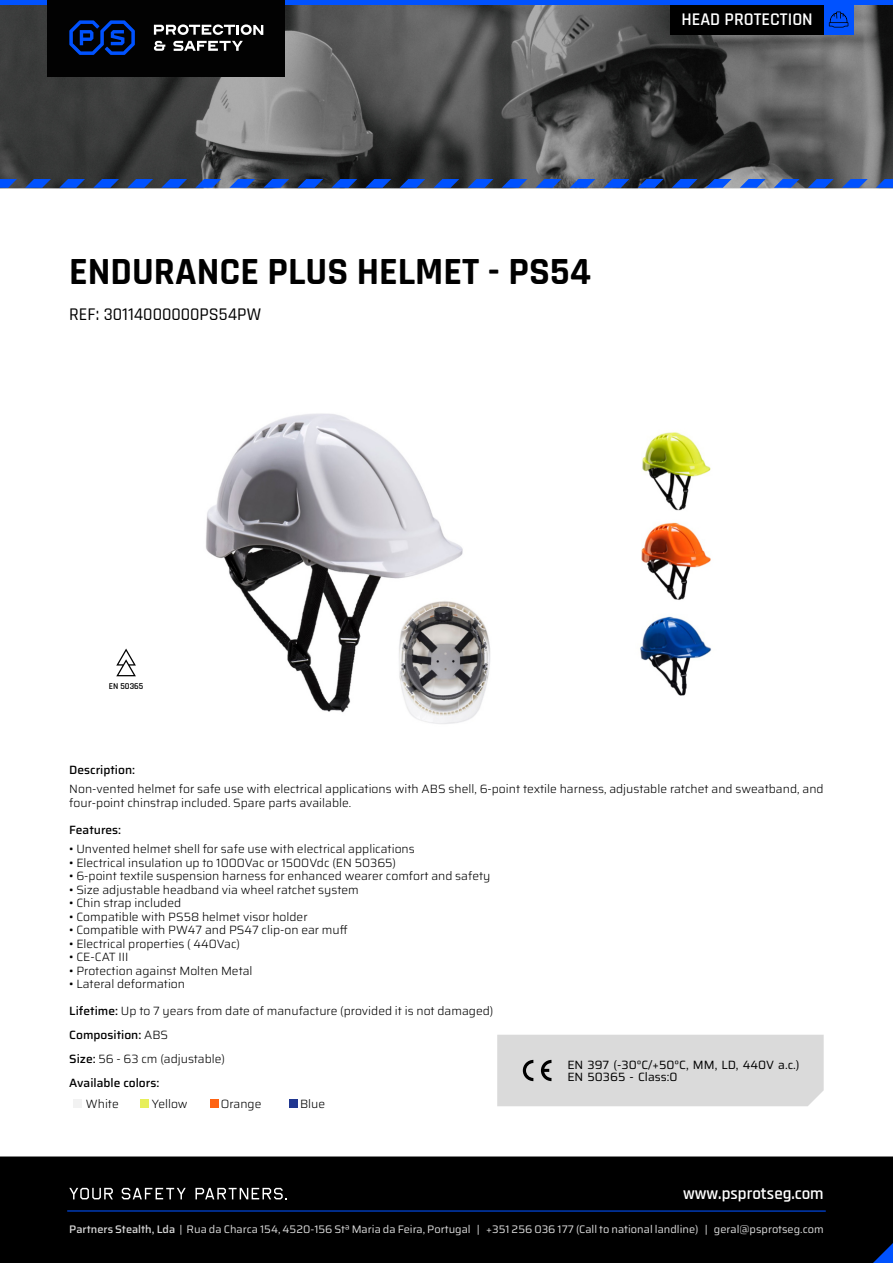
<style>
.page{position:relative;width:893px;height:1263px;background:#fff}
.page>*{position:absolute;margin:0;border:0;box-sizing:border-box;transform-origin:0 0}
.t1{font:700 38.85px "Rajdhani";color:#000}
.t2{font:500 18px "Rajdhani";color:#000}
.t3{font:600 18px "Rajdhani";color:#fff}
.t4{font:600 16.95px "Rajdhani";color:#fff}
.t5{font:300 12px/24px "Saira";color:#000}
.t6{font:12px/12px "Saira";color:#000}
.t7{font:500 12px "Saira";color:#000}
.t8{font:10.95px "Saira";color:#dadada}
.t9{font:600 9px "Rajdhani";color:#000}
.s1{font-weight:500}
</style>
<div class="page">
<div style="left:0;top:1156px;width:893px;height:107px;background:#000"></div>
<img style="left:0;top:5px;width:893px;height:183px">
<svg style="left:69px;top:1188px;width:44px;height:11px"></svg>
<svg style="left:122px;top:1188px;width:64px;height:11px"></svg>
<svg style="left:195px;top:1188px;width:92px;height:11px"></svg>
<hr style="left:67px;top:1210px;width:759px;height:1px;background:#0052ff">
<div style="left:0;top:0;width:893px;height:5px;background:#0052ff"></div>
<div style="left:47px;top:0;width:238px;height:76px;background:#020202"></div>
<svg style="left:154px;top:41px;width:11px;height:10px"></svg>
<svg style="left:154px;top:24px;width:109px;height:11px"></svg>
<svg style="left:173px;top:41px;width:70px;height:10px"></svg>
<svg style="left:69px;top:20px;width:66px;height:35px"></svg>
<div style="left:670px;top:5px;width:154px;height:29px;background:#000"></div>
<div style="left:824px;top:5px;width:29px;height:29px;background:#0052ff"></div>
<svg style="left:829px;top:12px;width:19px;height:16px"></svg>
<svg style="left:873px;top:1243px;width:20px;height:20px"></svg>
<svg style="left:0;top:179px;width:17px;height:9px"></svg>
<svg style="left:263px;top:179px;width:26px;height:9px"></svg>
<svg style="left:536px;top:179px;width:25px;height:9px"></svg>
<svg style="left:740px;top:179px;width:26px;height:9px"></svg>
<svg style="left:127px;top:179px;width:26px;height:9px"></svg>
<svg style="left:399px;top:179px;width:26px;height:9px"></svg>
<svg style="left:672px;top:179px;width:26px;height:9px"></svg>
<svg style="left:876px;top:179px;width:17px;height:9px"></svg>
<svg style="left:59px;top:179px;width:26px;height:9px"></svg>
<svg style="left:331px;top:179px;width:26px;height:9px"></svg>
<svg style="left:604px;top:179px;width:25px;height:9px"></svg>
<svg style="left:808px;top:179px;width:26px;height:9px"></svg>
<svg style="left:195px;top:179px;width:26px;height:9px"></svg>
<svg style="left:468px;top:179px;width:25px;height:9px"></svg>
<svg style="left:25px;top:179px;width:26px;height:9px"></svg>
<svg style="left:297px;top:179px;width:26px;height:9px"></svg>
<svg style="left:570px;top:179px;width:25px;height:9px"></svg>
<svg style="left:774px;top:179px;width:26px;height:9px"></svg>
<svg style="left:161px;top:179px;width:26px;height:9px"></svg>
<svg style="left:434px;top:179px;width:25px;height:9px"></svg>
<svg style="left:706px;top:179px;width:26px;height:9px"></svg>
<svg style="left:93px;top:179px;width:26px;height:9px"></svg>
<svg style="left:365px;top:179px;width:26px;height:9px"></svg>
<svg style="left:638px;top:179px;width:25px;height:9px"></svg>
<svg style="left:842px;top:179px;width:26px;height:9px"></svg>
<svg style="left:229px;top:179px;width:26px;height:9px"></svg>
<svg style="left:502px;top:179px;width:25px;height:9px"></svg>
<svg style="left:116px;top:648px;width:20px;height:28px"></svg>
<img style="left:206px;top:413px;width:505px;height:311px">
<div style="left:74px;top:1100px;width:8px;height:8px;background:#f2f2f2"></div>
<div style="left:140px;top:1100px;width:9px;height:8px;background:#e7ef5b"></div>
<div style="left:210px;top:1100px;width:8px;height:8px;background:#fe6313"></div>
<div style="left:290px;top:1100px;width:8px;height:8px;background:#203790"></div>
<div style="left:497px;top:1035px;width:327px;height:71px;background:#dadada"></div>
<h2 class="t3" style="left:681px;top:8px;width:133px">HEAD PROTECTION</h2>
<h1 class="t1" style="left:69px;top:248px;width:523px">ENDURANCE PLUS HELMET - PS54</h1>
<h2 class="t2" style="left:69px;top:304px;width:193px">REF: 30114000000PS54PW</h2>
<p class="t9" style="left:109px;top:681px;width:36px">EN 50365</p>
<p class="t7" style="left:69px;top:760px;width:67px">Description:</p>
<p class="t5" style="left:69px;top:782px;width:756px;line-height:13.5px">Non-vented helmet for safe use with electrical applications with ABS shell, 6-point textile harness, adjustable ratchet and sweatband, and four-point chinstrap included. Spare parts available.</p>
<p class="t7" style="left:69px;top:820px;width:53px">Features:</p>
<p class="t5" style="left:69px;top:837px;width:347px">• Unvented helmet shell for safe use with electrical applications</p>
<p class="t5" style="left:69px;top:850px;width:328px">• Electrical insulation up to 1000Vac or 1500Vdc (EN 50365)</p>
<p class="t5" style="left:69px;top:864px;width:423px">• 6-point textile suspension harness for enhanced wearer comfort and safety</p>
<p class="t5" style="left:69px;top:877px;width:291px">• Size adjustable headband via wheel ratchet system</p>
<p class="t5" style="left:69px;top:891px;width:113px">• Chin strap included</p>
<p class="t5" style="left:69px;top:904px;width:240px">• Compatible with PS58 helmet visor holder</p>
<p class="t5" style="left:69px;top:918px;width:280px">• Compatible with PW47 and PS47 clip-on ear muff</p>
<p class="t5" style="left:69px;top:931px;width:172px">• Electrical properties ( 440Vac)</p>
<p class="t5" style="left:69px;top:945px;width:61px">• CE-CAT III</p>
<p class="t5" style="left:69px;top:958px;width:185px">• Protection against Molten Metal</p>
<p class="t5" style="left:69px;top:972px;width:117px">• Lateral deformation</p>
<p class="t5" style="left:69px;top:999px;width:426px"><span class="s1">Lifetime:</span> Up to 7 years from date of manufacture (provided it is not damaged)<br><span class="s1">Composition:</span> ABS<br><span class="s1">Size:</span> 56 - 63 cm (adjustable)<br><span class="s1">Available colors:</span></p>
<p class="t5" style="left:86px;top:1092px;width:34px">White</p>
<p class="t5" style="left:152px;top:1092px;width:37px">Yellow</p>
<p class="t5" style="left:221px;top:1092px;width:42px">Orange</p>
<p class="t5" style="left:300px;top:1092px;width:27px">Blue</p>
<p class="t6" style="left:567px;top:1059px;width:234px">EN 397 (-30°C/+50°C, MM, LD, 440V a.c.)<br>EN 50365 - Class:0</p>
<h3 class="t4" style="left:683px;top:1183px;width:142px">www.psprotseg.com</h3>
<p class="t8" style="left:69px;top:1221px;width:756px"><span class="s1">Partners Stealth, Lda</span> | Rua da Charca 154, 4520-156 Stª Maria da Feira, Portugal | +351 256 036 177 (Call to national landline) | geral@psprotseg.com</p>
</div>
